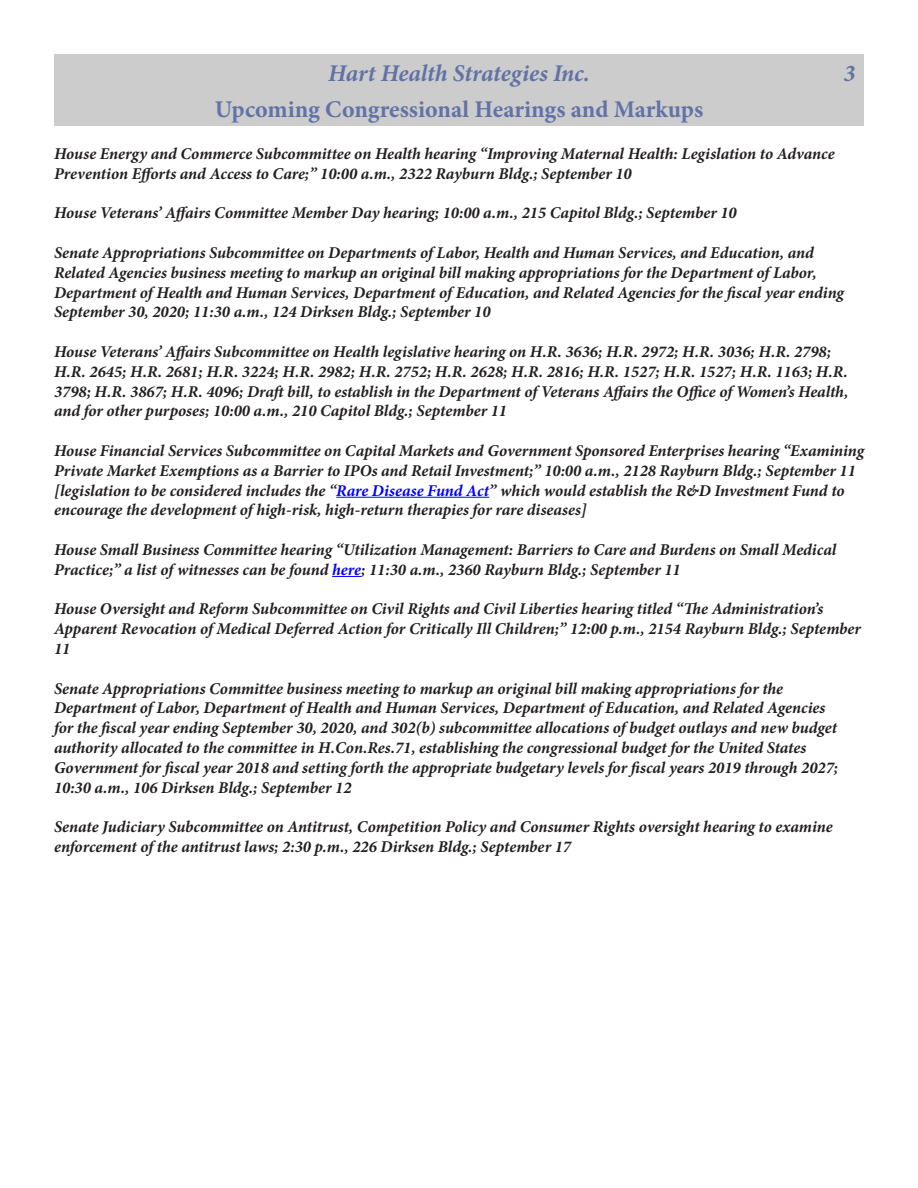
<style>
.page{position:relative;width:918px;height:1188px;background:#fff}
.page>*{position:absolute;margin:0;border:0;box-sizing:border-box;transform-origin:0 0}
.t1{font:700 24px "Minion Pro";color:#6172a6}
.t2{font:italic 700 24px "Minion Pro";letter-spacing:-.005em;color:#6172a6}
.t3{font:italic 700 16.5px/19.8px "Minion Pro";letter-spacing:-.005em;color:#231f20}
.s1{color:#00f}
</style>
<div class="page">
<div style="left:54px;top:54px;width:810px;height:36px;background:#ccc"></div>
<div style="left:54px;top:90px;width:810px;height:36px;background:#ccc"></div>
<hr style="left:336px;top:497px;width:153px;height:1px;background:#00f">
<svg style="left:332px;top:576px;width:29px;height:1px"></svg>
<p class="t2" style="left:328px;top:56px;width:263px">Hart Health Strategies Inc.</p>
<p class="t2" style="left:844px;top:56px;width:13px">3</p>
<p class="t1" style="left:215px;top:92px;width:490px">Upcoming Congressional Hearings and Markups</p>
<p class="t3" style="left:54px;top:144px;width:782px">House Energy and Commerce Subcommittee on Health hearing “Improving Maternal Health: Legislation to Advance<br>Prevention Efforts and Access to Care;” 10:00 a.m., 2322 Rayburn Bldg.; September 10</p>
<p class="t3" style="left:54px;top:203px;width:684px">House Veterans’ Affairs Committee Member Day hearing; 10:00 a.m., 215 Capitol Bldg.; September 10</p>
<p class="t3" style="left:54px;top:243px;width:791px">Senate Appropriations Subcommittee on Departments of Labor, Health and Human Services, and Education, and Related Agencies business meeting to markup an original bill making appropriations for the Department of Labor, Department of Health and Human Services, Department of Education, and Related Agencies for the fiscal year ending September 30, 2020; 11:30 a.m., 124 Dirksen Bldg.; September 10</p>
<p class="t3" style="left:54px;top:342px;width:796px">House Veterans’ Affairs Subcommittee on Health legislative hearing on H.R. 3636; H.R. 2972; H.R. 3036; H.R. 2798; H.R. 2645; H.R. 2681; H.R. 3224; H.R. 2982; H.R. 2752; H.R. 2628; H.R. 2816; H.R. 1527; H.R. 1527; H.R. 1163; H.R.<br>3798; H.R. 3867; H.R. 4096; Draft bill, to establish in the Department of Veterans Affairs the Office of Women’s Health, and for other purposes; 10:00 a.m., 210 Capitol Bldg.; September 11</p>
<p class="t3" style="left:54px;top:441px;width:812px">House Financial Services Subcommittee on Capital Markets and Government Sponsored Enterprises hearing “Examining Private Market Exemptions as a Barrier to IPOs and Retail Investment;” 10:00 a.m., 2128 Rayburn Bldg.; September 11 [legislation to be considered includes the “<span class="s1">Rare Disease Fund Act</span>” which would establish the R&amp;D Investment Fund to encourage the development of high-risk, high-return therapies for rare diseases]</p>
<p class="t3" style="left:54px;top:540px;width:784px">House Small Business Committee hearing “Utilization Management: Barriers to Care and Burdens on Small Medical<br>Practice;” a list of witnesses can be found <span class="s1">here</span>; 11:30 a.m., 2360 Rayburn Bldg.; September 11</p>
<p class="t3" style="left:54px;top:599px;width:809px">House Oversight and Reform Subcommittee on Civil Rights and Civil Liberties hearing titled “The Administration’s<br>Apparent Revocation of Medical Deferred Action for Critically Ill Children;” 12:00 p.m., 2154 Rayburn Bldg.; September<br>11</p>
<p class="t3" style="left:54px;top:678px;width:786px">Senate Appropriations Committee business meeting to markup an original bill making appropriations for the Department of Labor, Department of Health and Human Services, Department of Education, and Related Agencies for the fiscal year ending September 30, 2020, and 302(b) subcommittee allocations of budget outlays and new budget authority allocated to the committee in H.Con.Res.71, establishing the congressional budget for the United States Government for fiscal year 2018 and setting forth the appropriate budgetary levels for fiscal years 2019 through 2027; 10:30 a.m., 106 Dirksen Bldg.; September 12</p>
<p class="t3" style="left:54px;top:817px;width:780px">Senate Judiciary Subcommittee on Antitrust, Competition Policy and Consumer Rights oversight hearing to examine enforcement of the antitrust laws; 2:30 p.m., 226 Dirksen Bldg.; September 17</p>
</div>
